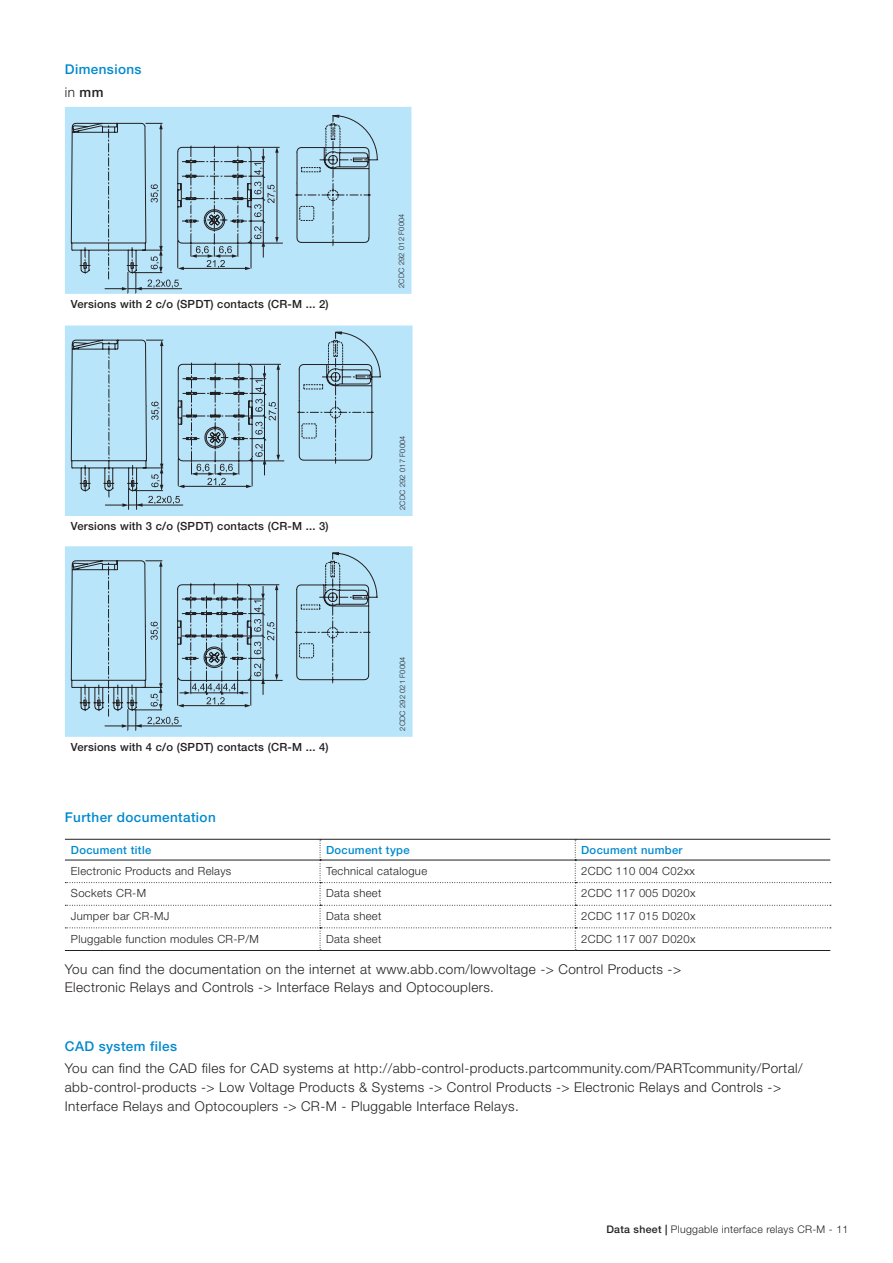
<style>
.page{position:relative;width:893px;height:1263px;background:#fff}
.page>*{position:absolute;margin:0;border:0;box-sizing:border-box;transform-origin:0 0}
.t1{font:300 13.5px/18.6px "Helvetica Neue LT";letter-spacing:.03em;color:#231f20}
.Section_Title_Level{font:500 13.5px "Helvetica Neue LT";letter-spacing:.03em;color:#0089cf}
.Table_body{font:300 11.25px "Helvetica Neue LT";letter-spacing:.03em;color:#231f20}
.Bildunterschrift{font:500 11.25px "Helvetica Neue LT Pro";letter-spacing:.02em;color:#231f20}
.Table_header{font:500 11.25px "Helvetica Neue LT";letter-spacing:.03em;color:#0089cf}
.t2{font:300 10.5px "Helvetica Neue LT";letter-spacing:.03em;color:#231f20}
.Bildnummer{font:300 7.5px "Helvetica Neue LT";letter-spacing:.02em;color:#231f20}
.s1{font-weight:500}
</style>
<div class="page">
<div style="left:65px;top:107px;width:346px;height:187px;background:#b9e5fa"></div>
<svg style="left:71px;top:115px;width:307px;height:165px;background:#acd4e7"></svg>
<svg style="left:83px;top:115px;width:257px;height:178px;background:#acd4e7"></svg>
<div style="left:65px;top:325px;width:348px;height:191px;background:#b9e5fa"></div>
<svg style="left:71px;top:331px;width:310px;height:167px;background:#add5e9"></svg>
<svg style="left:83px;top:331px;width:259px;height:179px;background:#abd3e7"></svg>
<svg style="left:65px;top:546px;width:348px;height:191px;background:#bae5f9"></svg>
<svg style="left:71px;top:552px;width:307px;height:165px;background:#add5e8"></svg>
<svg style="left:83px;top:552px;width:256px;height:178px;background:#aad1e4"></svg>
<hr style="left:65px;top:950px;width:255px;height:1px;background:#231f20">
<hr style="left:320px;top:950px;width:255px;height:1px;background:#231f20">
<hr style="left:575px;top:950px;width:255px;height:1px;background:#231f20">
<svg style="left:65px;top:839px;width:766px;height:111px"></svg>
<p class="Section_Title_Level" style="left:65px;top:61px;width:78px">Dimensions</p>
<p class="t1" style="left:65px;top:82px;width:40px">in <span class="s1">mm</span></p>
<p class="Bildunterschrift" style="left:71px;top:297px;width:259px">Versions with 2 c/o (SPDT) contacts (CR-M ... 2)</p>
<p class="Bildunterschrift" style="left:71px;top:519px;width:259px">Versions with 3 c/o (SPDT) contacts (CR-M ... 3)</p>
<p class="Bildunterschrift" style="left:71px;top:740px;width:259px">Versions with 4 c/o (SPDT) contacts (CR-M ... 4)</p>
<p class="Bildnummer" style="left:397px;top:288px;width:76px;rotate:-90deg">2CDC 292 012 F0004</p>
<p class="Bildnummer" style="left:398px;top:510px;width:76px;rotate:-90deg">2CDC 292 017 F0004</p>
<p class="Bildnummer" style="left:398px;top:731px;width:76px;rotate:-90deg">2CDC 292 021 F0004</p>
<p class="Section_Title_Level" style="left:65px;top:809px;width:152px">Further documentation</p>
<p class="Table_header" style="left:71px;top:843px;width:82px">Document title</p>
<p class="Table_header" style="left:326px;top:843px;width:85px">Document type</p>
<p class="Table_header" style="left:581px;top:843px;width:103px">Document number</p>
<p class="Table_body" style="left:71px;top:864px;width:162px">Electronic Products and Relays</p>
<p class="Table_body" style="left:326px;top:864px;width:103px">Technical catalogue</p>
<p class="Table_body" style="left:581px;top:864px;width:115px">2CDC 110 004 C02xx</p>
<p class="Table_body" style="left:71px;top:887px;width:77px">Sockets CR-M</p>
<p class="Table_body" style="left:326px;top:887px;width:57px">Data sheet</p>
<p class="Table_body" style="left:581px;top:887px;width:116px">2CDC 117 005 D020x</p>
<p class="Table_body" style="left:71px;top:909px;width:100px">Jumper bar CR-MJ</p>
<p class="Table_body" style="left:326px;top:909px;width:57px">Data sheet</p>
<p class="Table_body" style="left:581px;top:909px;width:116px">2CDC 117 015 D020x</p>
<p class="Table_body" style="left:71px;top:932px;width:189px">Pluggable function modules CR-P/M</p>
<p class="Table_body" style="left:326px;top:932px;width:57px">Data sheet</p>
<p class="Table_body" style="left:581px;top:932px;width:116px">2CDC 117 007 D020x</p>
<p class="t1" style="left:65px;top:959px;width:618px">You can find the documentation on the internet at www.abb.com/lowvoltage -&gt; Control Products -&gt;<br>Electronic Relays and Controls -&gt; Interface Relays and Optocouplers.</p>
<p class="Section_Title_Level" style="left:65px;top:1038px;width:114px">CAD system files</p>
<p class="t1" style="left:65px;top:1059px;width:739px">You can find the CAD files for CAD systems at http://abb-control-products.partcommunity.com/PARTcommunity/Portal/ abb-control-products -&gt; Low Voltage Products &amp; Systems -&gt; Control Products -&gt; Electronic Relays and Controls -&gt;<br>Interface Relays and Optocouplers -&gt; CR-M - Pluggable Interface Relays.</p>
<p class="t2" style="left:606px;top:1223px;width:243px"><span class="s1">Data sheet |</span> Pluggable interface relays CR-M - 11</p>
</div>
